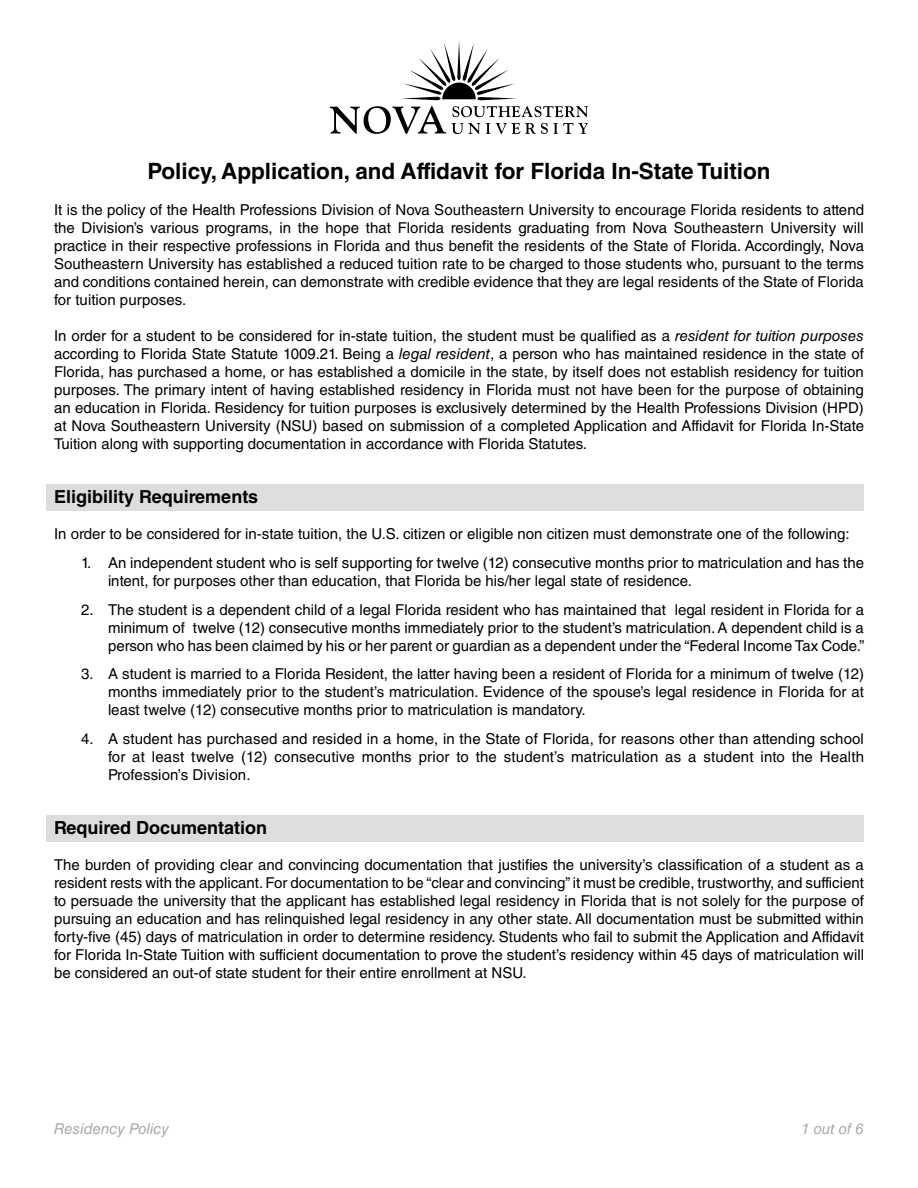
<style>
.page{position:relative;width:918px;height:1188px;background:#fff}
.page>*{position:absolute;margin:0;border:0;box-sizing:border-box;transform-origin:0 0}
.t1{font:700 22.5px "Helvetica LT Std";color:#000}
.t2{font:700 18px "Helvetica LT Std";color:#000}
.t3{font:15px/18px "Helvetica LT Std";color:#000;text-align:justify}
.t4{font:italic 15px "Helvetica LT Std";color:#a7a9ac}
.s1{font-style:italic}
</style>
<div class="page">
<div style="left:47px;top:815px;width:817px;height:26px;background:#dcddde"></div>
<div style="left:47px;top:484px;width:817px;height:26px;background:#dcddde"></div>
<svg style="left:330px;top:106px;width:258px;height:28px"></svg>
<svg style="left:402px;top:41px;width:114px;height:59px"></svg>
<h1 class="t1" style="left:147px;top:157px;width:625px">Policy, Application, and Affidavit for Florida In-State Tuition</h1>
<p class="t3" style="left:54px;top:201px;width:812px">It is the policy of the Health Professions Division of Nova Southeastern University to encourage Florida residents to attend the Division’s various programs, in the hope that Florida residents graduating from Nova Southeastern University will practice in their respective professions in Florida and thus benefit the residents of the State of Florida. Accordingly, Nova Southeastern University has established a reduced tuition rate to be charged to those students who, pursuant to the terms and conditions contained herein, can demonstrate with credible evidence that they are legal residents of the State of Florida for tuition purposes.</p>
<p class="t3" style="left:54px;top:327px;width:812px">In order for a student to be considered for in-state tuition, the student must be qualified as a <span class="s1">resident for tuition purposes </span>according to Florida State Statute 1009.21. Being a <span class="s1">legal resident</span>, a person who has maintained residence in the state of Florida, has purchased a home, or has established a domicile in the state, by itself does not establish residency for tuition purposes. The primary intent of having established residency in Florida must not have been for the purpose of obtaining an education in Florida. Residency for tuition purposes is exclusively determined by the Health Professions Division (HPD) at Nova Southeastern University (NSU) based on submission of a completed Application and Affidavit for Florida In-State Tuition along with supporting documentation in accordance with Florida Statutes.</p>
<p class="t2" style="left:54px;top:486px;width:206px">Eligibility Requirements</p>
<p class="t3" style="left:54px;top:525px;width:797px">In order to be considered for in-state tuition, the U.S. citizen or eligible non citizen must demonstrate one of the following:</p>
<p class="t3" style="left:108px;top:554px;width:758px;text-indent:-27px">1. An independent student who is self supporting for twelve (12) consecutive months prior to matriculation and has the intent, for purposes other than education, that Florida be his/her legal state of residence.</p>
<p class="t3" style="left:108px;top:600px;width:758px;text-indent:-27px">2. The student is a dependent child of a legal Florida resident who has maintained that legal resident in Florida for a minimum of twelve (12) consecutive months immediately prior to the student’s matriculation. A dependent child is a person who has been claimed by his or her parent or guardian as a dependent under the “Federal Income Tax Code.”</p>
<p class="t3" style="left:108px;top:665px;width:758px;text-indent:-27px">3. A student is married to a Florida Resident, the latter having been a resident of Florida for a minimum of twelve (12) months immediately prior to the student’s matriculation. Evidence of the spouse’s legal residence in Florida for at least twelve (12) consecutive months prior to matriculation is mandatory.</p>
<p class="t3" style="left:108px;top:730px;width:758px;text-indent:-27px">4. A student has purchased and resided in a home, in the State of Florida, for reasons other than attending school for at least twelve (12) consecutive months prior to the student’s matriculation as a student into the Health Profession’s Division.</p>
<p class="t2" style="left:54px;top:817px;width:215px">Required Documentation</p>
<p class="t3" style="left:54px;top:856px;width:812px">The burden of providing clear and convincing documentation that justifies the university’s classification of a student as a resident rests with the applicant. For documentation to be “clear and convincing” it must be credible, trustworthy, and sufficient to persuade the university that the applicant has established legal residency in Florida that is not solely for the purpose of pursuing an education and has relinquished legal residency in any other state. All documentation must be submitted within forty-five (45) days of matriculation in order to determine residency. Students who fail to submit the Application and Affidavit for Florida In-State Tuition with sufficient documentation to prove the student’s residency within 45 days of matriculation will be considered an out-of state student for their entire enrollment at NSU.</p>
<p class="t4" style="left:54px;top:1120px;width:116px">Residency Policy</p>
<p class="t4" style="left:801px;top:1120px;width:64px">1 out of 6</p>
</div>
